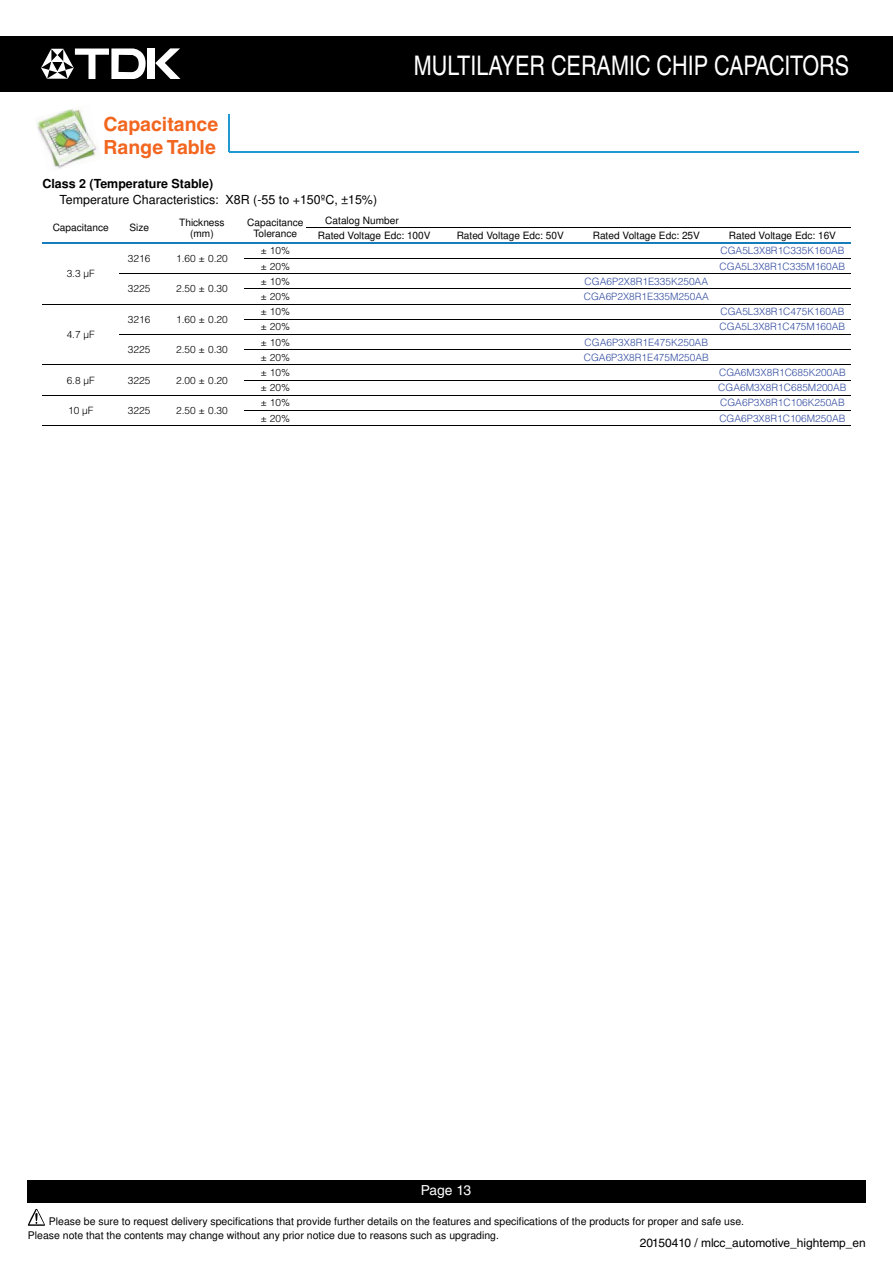
<style>
.page{position:relative;width:893px;height:1263px;background:#fff}
.page>*{position:absolute;margin:0;border:0;box-sizing:border-box;transform-origin:0 0}
.t1{font:27px "Helvetica LT Std";color:#fff;scale:.8 1}
.t2{font:700 19.5px/22.5px "Helvetica LT Std";color:#f26620}
.t3{font:13.8px "Helvetica LT Std";letter-spacing:-.02em;color:#fff}
.t4{font:12.45px "Arial";color:#000}
.t5{font:700 12.45px "Arial";color:#000}
.t6{font:12px "Helvetica LT Std";color:#000}
.t7{font:10.5px/13.5px "Arial";color:#000}
.t8{font:300 10.05px "Helvetica LT Std";color:#334da1}
.t9{font:300 10.05px "Helvetica LT Std";color:#000}
.t10{font:10.05px/10.5px "Arial";color:#000;text-align:center}
.s1{font-family:"Koz Min Pro Regular 90 pv RKSJ H"}
</style>
<div class="page">
<img style="left:37px;top:108px;width:60px;height:61px">
<hr style="left:228px;top:115px;width:2px;height:37px;background:#1f99d2">
<hr style="left:229px;top:152px;width:629px;height:1px;background:#1f99d2">
<hr style="left:244px;top:258px;width:62px;height:1px;background:#000">
<hr style="left:119px;top:273px;width:187px;height:1px;background:#000">
<hr style="left:244px;top:289px;width:62px;height:1px;background:#000">
<hr style="left:42px;top:304px;width:264px;height:1px;background:#000">
<hr style="left:244px;top:319px;width:62px;height:1px;background:#000">
<hr style="left:119px;top:334px;width:187px;height:1px;background:#000">
<hr style="left:244px;top:349px;width:62px;height:1px;background:#000">
<hr style="left:42px;top:365px;width:264px;height:1px;background:#000">
<hr style="left:244px;top:380px;width:62px;height:1px;background:#000">
<hr style="left:42px;top:395px;width:264px;height:1px;background:#000">
<hr style="left:244px;top:410px;width:62px;height:1px;background:#000">
<hr style="left:42px;top:425px;width:264px;height:1px;background:#000">
<hr style="left:306px;top:227px;width:544px;height:1px;background:#000">
<hr style="left:306px;top:258px;width:544px;height:1px;background:#000">
<hr style="left:306px;top:273px;width:544px;height:1px;background:#000">
<hr style="left:306px;top:289px;width:544px;height:1px;background:#000">
<hr style="left:306px;top:304px;width:544px;height:1px;background:#000">
<hr style="left:306px;top:319px;width:544px;height:1px;background:#000">
<hr style="left:306px;top:334px;width:544px;height:1px;background:#000">
<hr style="left:306px;top:349px;width:544px;height:1px;background:#000">
<hr style="left:306px;top:365px;width:544px;height:1px;background:#000">
<hr style="left:306px;top:380px;width:544px;height:1px;background:#000">
<hr style="left:306px;top:395px;width:544px;height:1px;background:#000">
<hr style="left:306px;top:410px;width:544px;height:1px;background:#000">
<hr style="left:306px;top:425px;width:544px;height:1px;background:#000">
<hr style="left:42px;top:242px;width:808px;height:2px;background:#167dbd">
<div style="left:0;top:36px;width:893px;height:55px;background:#000"></div>
<div style="left:148px;top:48px;width:7px;height:31px;background:#fff"></div>
<svg style="left:155px;top:48px;width:25px;height:31px"></svg>
<svg style="left:41px;top:48px;width:105px;height:31px"></svg>
<div style="left:27px;top:1180px;width:839px;height:23px;background:#000"></div>
<svg style="left:28px;top:1209px;width:17px;height:17px"></svg>
<h2 class="t2" style="left:103px;top:115px;width:116px">Capacitance<br>Range Table</h2>
<p class="t5" style="left:42px;top:179px;width:172px">Class 2 (Temperature Stable)</p>
<p class="t4" style="left:60px;top:195px;width:319px">Temperature Characteristics: X8R (-55 to +150ºC, ±15%)</p>
<h1 class="t1" style="left:414px;top:55px;width:545px">MULTILAYER CERAMIC CHIP CAPACITORS</h1>
<p class="t10" style="left:53px;top:223px;width:58px">Capacitance</p>
<p class="t10" style="left:129px;top:223px;width:21px">Size</p>
<p class="t10" style="left:179px;top:218px;width:47px">Thickness (mm)</p>
<p class="t10" style="left:247px;top:218px;width:58px">Capacitance<br>Tolerance</p>
<p class="t10" style="left:318px;top:214px;width:114px;line-height:15.1px;text-align:left;text-indent:8px">Catalog Number<br>Rated Voltage Edc: 100V</p>
<p class="t10" style="left:457px;top:231px;width:109px">Rated Voltage Edc: 50V</p>
<p class="t10" style="left:593px;top:231px;width:109px">Rated Voltage Edc: 25V</p>
<p class="t10" style="left:729px;top:231px;width:109px">Rated Voltage Edc: 16V</p>
<p class="t9" style="left:67px;top:270px;width:30px">3.3 μF</p>
<p class="t9" style="left:67px;top:330px;width:30px">4.7 μF</p>
<p class="t9" style="left:128px;top:254px;width:24px">3216</p>
<p class="t9" style="left:176px;top:254px;width:53px">1.60 ± 0.20</p>
<p class="t9" style="left:128px;top:285px;width:24px">3225</p>
<p class="t9" style="left:176px;top:285px;width:53px">2.50 ± 0.30</p>
<p class="t9" style="left:128px;top:315px;width:24px">3216</p>
<p class="t9" style="left:176px;top:315px;width:53px">1.60 ± 0.20</p>
<p class="t9" style="left:128px;top:346px;width:24px">3225</p>
<p class="t9" style="left:176px;top:346px;width:53px">2.50 ± 0.30</p>
<p class="t9" style="left:67px;top:376px;width:30px">6.8 μF</p>
<p class="t9" style="left:128px;top:376px;width:24px">3225</p>
<p class="t9" style="left:176px;top:376px;width:53px">2.00 ± 0.20</p>
<p class="t9" style="left:68px;top:406px;width:27px">10 μF</p>
<p class="t9" style="left:128px;top:406px;width:24px">3225</p>
<p class="t9" style="left:176px;top:406px;width:53px">2.50 ± 0.30</p>
<p class="t9" style="left:260px;top:247px;width:31px">± 10%</p>
<p class="t8" style="left:720px;top:247px;width:125px">CGA5L3X8R1C335K160AB</p>
<p class="t9" style="left:260px;top:262px;width:31px">± 20%</p>
<p class="t8" style="left:719px;top:262px;width:127px">CGA5L3X8R1C335M160AB</p>
<p class="t9" style="left:260px;top:277px;width:31px">± 10%</p>
<p class="t8" style="left:585px;top:277px;width:125px">CGA6P2X8R1E335K250AA</p>
<p class="t9" style="left:260px;top:292px;width:31px">± 20%</p>
<p class="t8" style="left:584px;top:292px;width:127px">CGA6P2X8R1E335M250AA</p>
<p class="t9" style="left:260px;top:308px;width:31px">± 10%</p>
<p class="t8" style="left:720px;top:308px;width:125px">CGA5L3X8R1C475K160AB</p>
<p class="t9" style="left:260px;top:323px;width:31px">± 20%</p>
<p class="t8" style="left:719px;top:323px;width:127px">CGA5L3X8R1C475M160AB</p>
<p class="t9" style="left:260px;top:338px;width:31px">± 10%</p>
<p class="t8" style="left:585px;top:338px;width:125px">CGA6P3X8R1E475K250AB</p>
<p class="t9" style="left:260px;top:353px;width:31px">± 20%</p>
<p class="t8" style="left:584px;top:353px;width:127px">CGA6P3X8R1E475M250AB</p>
<p class="t9" style="left:260px;top:368px;width:31px">± 10%</p>
<p class="t8" style="left:719px;top:368px;width:128px">CGA6M3X8R1C685K200AB</p>
<p class="t9" style="left:260px;top:384px;width:31px">± 20%</p>
<p class="t8" style="left:718px;top:384px;width:130px">CGA6M3X8R1C685M200AB</p>
<p class="t9" style="left:260px;top:399px;width:31px">± 10%</p>
<p class="t8" style="left:720px;top:399px;width:126px">CGA6P3X8R1C106K250AB</p>
<p class="t9" style="left:260px;top:414px;width:31px">± 20%</p>
<p class="t8" style="left:719px;top:414px;width:128px">CGA6P3X8R1C106M250AB</p>
<h3 class="t3" style="left:421px;top:1185px;width:52px">Page 13</h3>
<p class="t7" style="left:28px;top:1216px;width:718px"><span class="s1">　　</span>Please be sure to request delivery specifications that provide further details on the features and specifications of the products for proper and safe use.<br>Please note that the contents may change without any prior notice due to reasons such as upgrading.</p>
<p class="t6" style="left:640px;top:1238px;width:228px">20150410 / mlcc_automotive_hightemp_en</p>
</div>
